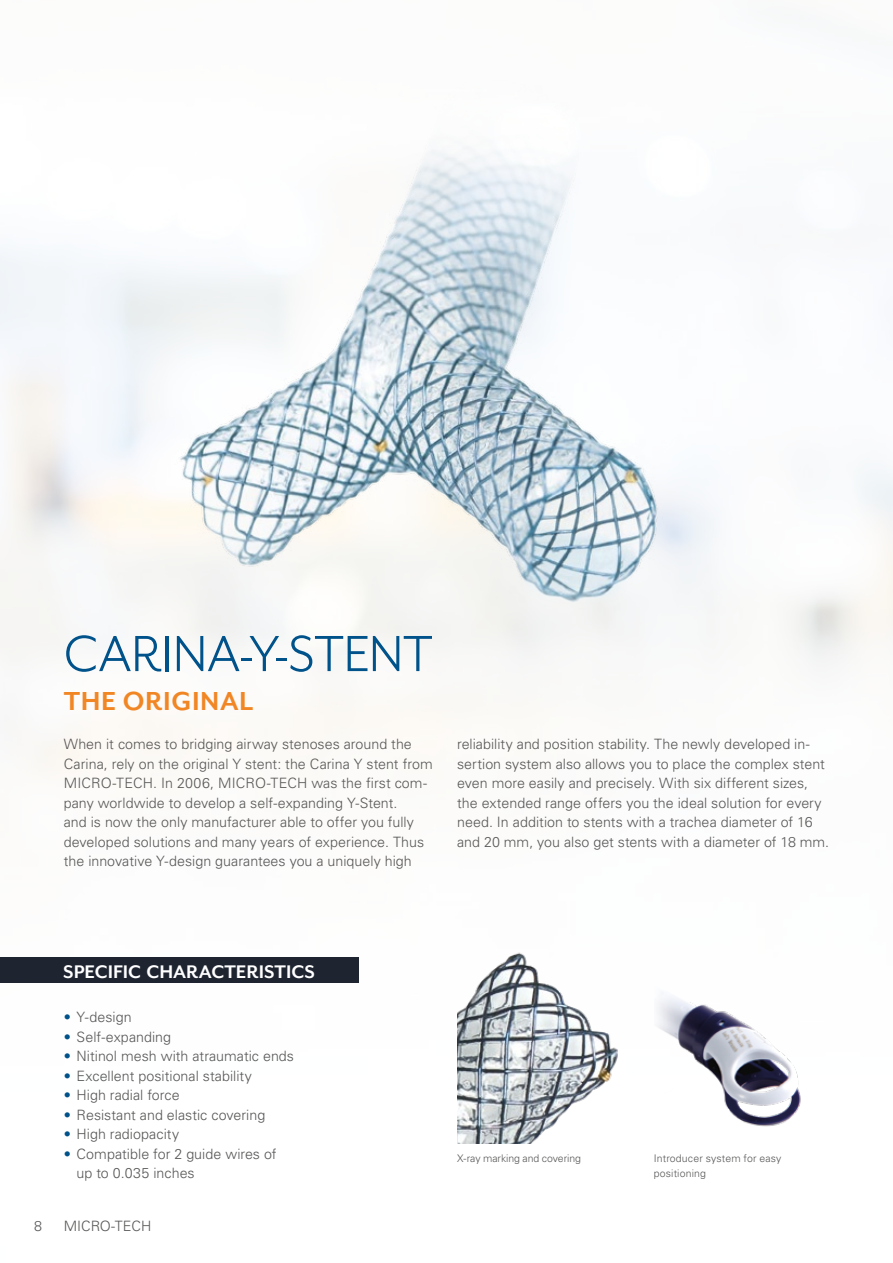
<style>
.page{position:relative;width:893px;height:1263px;background:#fff}
.page>*{position:absolute;margin:0;border:0;box-sizing:border-box;transform-origin:0 0}
.t1{font:58.5px "Mr Eaves San OT";letter-spacing:-.01em;color:#00528a}
.t2{font:700 30px "Mr Eaves San OT";letter-spacing:.02em;color:#f18625}
.t3{font:700 21px "Mr Eaves San OT";color:#fff}
.t4{font:300 14.25px/19.5px "Univers LT Std";color:#575756}
.t5{font:300 10.5px/15px "Univers LT Std";letter-spacing:.01em;color:#575756}
.s1{color:#00528a}
</style>
<div class="page">
<img style="left:0;top:250px;width:893px;height:894px">
<img style="left:458px;top:944px;width:174px;height:199px">
<img style="left:654px;top:969px;width:175px;height:174px">
<img style="left:85px;top:147px;width:722px;height:466px">
<div style="left:0;top:957px;width:359px;height:26px;background:#1e2531"></div>
<h1 class="t1" style="left:64px;top:622px;width:370px">CARINA-Y-STENT</h1>
<h2 class="t2" style="left:64px;top:684px;width:191px">THE ORIGINAL</h2>
<p class="t4" style="left:64px;top:734px;width:370px">When it comes to bridging airway stenoses around the Carina, rely on the original Y stent: the Carina Y stent from MICRO-TECH. In 2006, MICRO-TECH was the first com&shy;pany worldwide to develop a self-expanding Y-Stent.<br>and is now the only manufacturer able to offer you fully developed solutions and many years of experience. Thus the innovative Y-design guarantees you a uniquely high</p>
<p class="t4" style="left:457px;top:734px;width:374px">reliability and position stability. The newly developed in&shy;sertion system also allows you to place the complex stent even more easily and precisely. With six different sizes, the extended range offers you the ideal solution for every need. In addition to stents with a trachea diameter of 16 and 20 mm, you also get stents with a diameter of 18 mm.</p>
<h3 class="t3" style="left:63px;top:959px;width:253px">SPECIFIC CHARACTERISTICS</h3>
<p class="t4" style="left:64px;top:1007px;width:69px"><span class="s1">•</span> Y-design</p>
<p class="t4" style="left:64px;top:1027px;width:109px"><span class="s1">•</span> Self-expanding</p>
<p class="t4" style="left:64px;top:1046px;width:232px"><span class="s1">•</span> Nitinol mesh with atraumatic ends</p>
<p class="t4" style="left:64px;top:1066px;width:190px"><span class="s1">•</span> Excellent positional stability</p>
<p class="t4" style="left:64px;top:1085px;width:117px"><span class="s1">•</span> High radial force</p>
<p class="t4" style="left:64px;top:1105px;width:203px"><span class="s1">•</span> Resistant and elastic covering</p>
<p class="t4" style="left:64px;top:1124px;width:117px"><span class="s1">•</span> High radiopacity</p>
<p class="t4" style="left:77px;top:1144px;width:202px;text-indent:-13px"><span class="s1">•</span> Compatible for 2 guide wires of up to 0.035 inches</p>
<p class="t5" style="left:457px;top:1151px;width:125px">X-ray marking and covering</p>
<p class="t5" style="left:654px;top:1151px;width:129px">Introducer system for easy positioning</p>
<p class="t4" style="left:34px;top:1216px;width:9px">8</p>
<p class="t4" style="left:64px;top:1216px;width:89px">MICRO-TECH</p>
</div>
